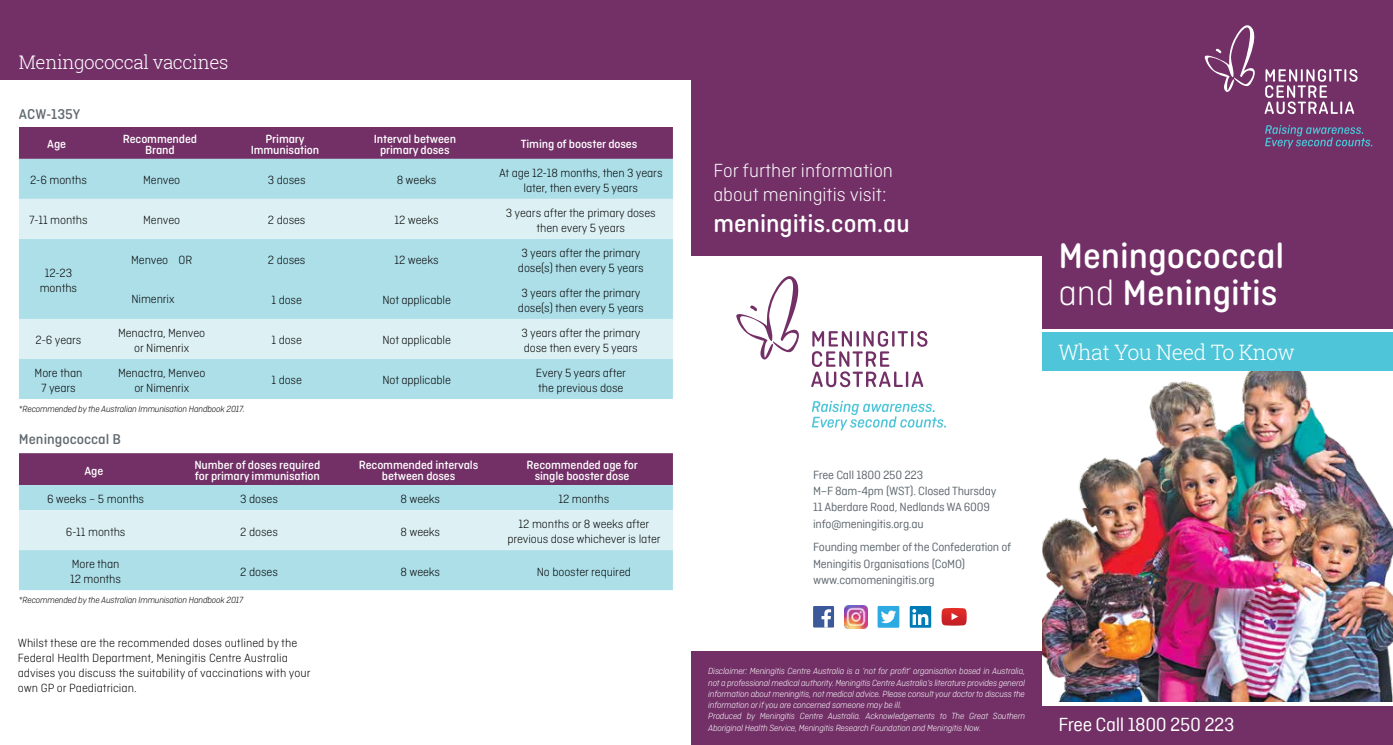
<style>
.page{position:relative;width:1393px;height:745px;background:#fff}
.page>*{position:absolute;margin:0;border:0;box-sizing:border-box;transform-origin:0 0}
.t1{font:500 37.5px/37.5px "Ciutadella Rounded W01";color:#fff}
.t2{font:500 26.25px "Ciutadella Rounded W01";color:#fff}
.t3{font:300 21.25px "Roboto Slab";letter-spacing:-.02em;color:#fff}
.t4{font:300 20px/24px "Ciutadella Rounded W01";color:#fff}
.t5{font:20px "Ciutadella W04";letter-spacing:-.02em;color:#fff}
.t6{font:300 18.75px "Roboto Slab";letter-spacing:-.02em;color:#fff}
.t7{font:500 15px "Ciutadella Rounded W01";color:#606a70}
.t8{font:300 12.5px/15px "Ciutadella Rounded W01";letter-spacing:-.01em;color:#000;text-align:center}
.t9{font:500 12.5px/10.8px "Ciutadella Rounded W01";letter-spacing:-.01em;color:#fff;text-align:center}
.t10{font:12.5px/16.4px "Ciutadella W04";letter-spacing:-.02em;color:#606a70}
.t11{font:italic 300 9.38px/11.2px "Ciutadella Rounded W01";letter-spacing:-.02em;color:#fff}
.t12{font:italic 300 9.38px "Ciutadella Rounded W01";letter-spacing:-.02em;color:#000}
.s1{font-weight:300}
</style>
<div class="page">
<div style="left:691px;top:0;width:358px;height:255px;background:#723067"></div>
<div style="left:691px;top:650px;width:351px;height:94px;background:#723067"></div>
<img style="left:1042px;top:371px;width:351px;height:330px">
<div style="left:1042px;top:0;width:351px;height:328px;background:#723067"></div>
<div style="left:1042px;top:705px;width:351px;height:39px;background:#723067"></div>
<div style="left:1042px;top:332px;width:351px;height:39px;background:#4ec5d8"></div>
<svg style="left:1204px;top:25px;width:153px;height:89px"></svg>
<svg style="left:1265px;top:125px;width:107px;height:24px"></svg>
<svg style="left:736px;top:276px;width:191px;height:111px"></svg>
<svg style="left:812px;top:400px;width:134px;height:30px"></svg>
<svg style="left:813px;top:606px;width:21px;height:21px"></svg>
<img style="left:844px;top:605px;width:23px;height:23px">
<svg style="left:877px;top:606px;width:22px;height:21px"></svg>
<svg style="left:909px;top:606px;width:22px;height:21px"></svg>
<svg style="left:941px;top:608px;width:25px;height:17px"></svg>
<div style="left:0;top:0;width:700px;height:79px;background:#723067"></div>
<div style="left:19px;top:127px;width:654px;height:32px;background:#723067"></div>
<div style="left:19px;top:159px;width:654px;height:240px;background:#addfe9"></div>
<svg style="left:19px;top:199px;width:654px;height:160px;background:#c5e8ee"></svg>
<div style="left:19px;top:453px;width:654px;height:31px;background:#723067"></div>
<div style="left:19px;top:484px;width:654px;height:105px;background:#addfe9"></div>
<div style="left:19px;top:509px;width:654px;height:40px;background:#ddf1f4"></div>
<h3 class="t6" style="left:19px;top:49px;width:211px">Meningococcal vaccines</h3>
<p class="t7" style="left:19px;top:106px;width:63px">ACW-135Y</p>
<p class="t9" style="left:47px;top:139px;width:20px">Age</p>
<p class="t9" style="left:123px;top:133px;width:76px">Recommended<br>Brand</p>
<p class="t9" style="left:251px;top:133px;width:70px">Primary<br>Immunisation</p>
<p class="t9" style="left:374px;top:133px;width:84px">Interval between primary doses</p>
<p class="t9" style="left:521px;top:139px;width:118px">Timing of booster doses</p>
<p class="t8" style="left:30px;top:173px;width:58px">2-6 months</p>
<p class="t8" style="left:143px;top:173px;width:39px">Menveo</p>
<p class="t8" style="left:268px;top:173px;width:39px">3 doses</p>
<p class="t8" style="left:397px;top:173px;width:41px">8 weeks</p>
<p class="t8" style="left:499px;top:165px;width:165px">At age 12-18 months, then 3 years later, then every 5 years</p>
<p class="t8" style="left:29px;top:213px;width:60px">7-11 months</p>
<p class="t8" style="left:143px;top:213px;width:39px">Menveo</p>
<p class="t8" style="left:268px;top:213px;width:39px">2 doses</p>
<p class="t8" style="left:395px;top:213px;width:46px">12 weeks</p>
<p class="t8" style="left:506px;top:205px;width:151px">3 years after the primary doses then every 5 years</p>
<p class="t8" style="left:40px;top:265px;width:39px">12-23 months</p>
<p class="t8" style="left:131px;top:253px;width:63px">Menveo OR</p>
<p class="t8" style="left:268px;top:253px;width:39px">2 doses</p>
<p class="t8" style="left:395px;top:253px;width:46px">12 weeks</p>
<p class="t8" style="left:518px;top:245px;width:127px;text-align:left">3 years after the primary dose(s) then every 5 years</p>
<p class="t8" style="left:271px;top:293px;width:32px">1 dose</p>
<p class="t8" style="left:382px;top:293px;width:70px">Not applicable</p>
<p class="t8" style="left:518px;top:285px;width:127px;text-align:left">3 years after the primary dose(s) then every 5 years</p>
<p class="t8" style="left:131px;top:292px;width:44px">Nimenrix</p>
<p class="t8" style="left:36px;top:332px;width:47px">2-6 years</p>
<p class="t8" style="left:118px;top:325px;width:89px">Menactra, Menveo or Nimenrix</p>
<p class="t8" style="left:271px;top:332px;width:32px">1 dose</p>
<p class="t8" style="left:382px;top:332px;width:70px">Not applicable</p>
<p class="t8" style="left:521px;top:325px;width:120px;text-align:left">3 years after the primary dose then every 5 years</p>
<p class="t8" style="left:35px;top:365px;width:49px">More than<br>7 years</p>
<p class="t8" style="left:118px;top:365px;width:89px">Menactra, Menveo or Nimenrix</p>
<p class="t8" style="left:271px;top:372px;width:32px">1 dose</p>
<p class="t8" style="left:382px;top:372px;width:70px">Not applicable</p>
<p class="t8" style="left:536px;top:365px;width:92px;text-align:left">Every 5 years after the previous dose</p>
<p class="t12" style="left:19px;top:403px;width:227px">*Recommended by the Australian Immunisation Handbook 2017.</p>
<p class="t7" style="left:19px;top:431px;width:103px">Meningococcal B</p>
<p class="t9" style="left:84px;top:465px;width:20px">Age</p>
<p class="t9" style="left:194px;top:459px;width:127px;text-align:left">Number of doses required for primary immunisation</p>
<p class="t9" style="left:359px;top:459px;width:121px">Recommended intervals between doses</p>
<p class="t9" style="left:526px;top:459px;width:113px">Recommended age for single booster dose</p>
<p class="t8" style="left:47px;top:491px;width:99px">6 weeks – 5 months</p>
<p class="t8" style="left:240px;top:491px;width:39px">3 doses</p>
<p class="t8" style="left:400px;top:491px;width:41px">8 weeks</p>
<p class="t8" style="left:558px;top:491px;width:52px">12 months</p>
<p class="t8" style="left:66px;top:523px;width:61px">6-11 months</p>
<p class="t8" style="left:240px;top:523px;width:39px">2 doses</p>
<p class="t8" style="left:400px;top:523px;width:41px">8 weeks</p>
<p class="t8" style="left:507px;top:516px;width:155px">12 months or 8 weeks after previous dose whichever is later</p>
<p class="t8" style="left:70px;top:556px;width:52px;text-align:left">More than<br>12 months</p>
<p class="t8" style="left:240px;top:563px;width:39px">2 doses</p>
<p class="t8" style="left:400px;top:563px;width:41px">8 weeks</p>
<p class="t8" style="left:537px;top:563px;width:96px">No booster required</p>
<p class="t12" style="left:19px;top:595px;width:226px">*Recommended by the Australian Immunisation Handbook 2017</p>
<p class="t8" style="left:18px;top:634px;width:294px;text-align:left">Whilst these are the recommended doses outlined by the Federal Health Department, Meningitis Centre Australia advises you discuss the suitability of vaccinations with your own GP or Paediatrician.</p>
<h3 class="t4" style="left:713px;top:158px;width:181px">For further information about meningitis visit:</h3>
<h2 class="t2" style="left:713px;top:210px;width:198px">meningitis.com.au</h2>
<h1 class="t1" style="left:1058px;top:236px;width:228px">Meningococcal <span class="s1">and</span> Meningitis</h1>
<h3 class="t3" style="left:1058px;top:338px;width:238px">What You Need To Know</h3>
<p class="t10" style="left:813px;top:466px;width:185px">Free Call 1800 250 223<br>M–F 8am-4pm (WST). Closed Thursday<br>11 Aberdare Road, Nedlands WA 6009 info@meningitis.org.au</p>
<p class="t10" style="left:813px;top:538px;width:200px">Founding member of the Confederation of<br>Meningitis Organisations (CoMO) www.comomeningitis.org</p>
<p class="t11" style="left:708px;top:665px;width:318px">Disclaimer: Meningitis Centre Australia is a ‘not for profit’ organisation based in Australia, not a professional medical authority. Meningitis Centre Australia’s literature provides general information about meningitis, not medical advice. Please consult your doctor to discuss the information or if you are concerned someone may be ill.<br>Produced by Meningitis Centre Australia. Acknowledgements to The Great Southern Aboriginal Health Service, Meningitis Research Foundation and Meningitis Now.</p>
<h3 class="t5" style="left:1058px;top:712px;width:178px">Free Call 1800 250 223</h3>
</div>
